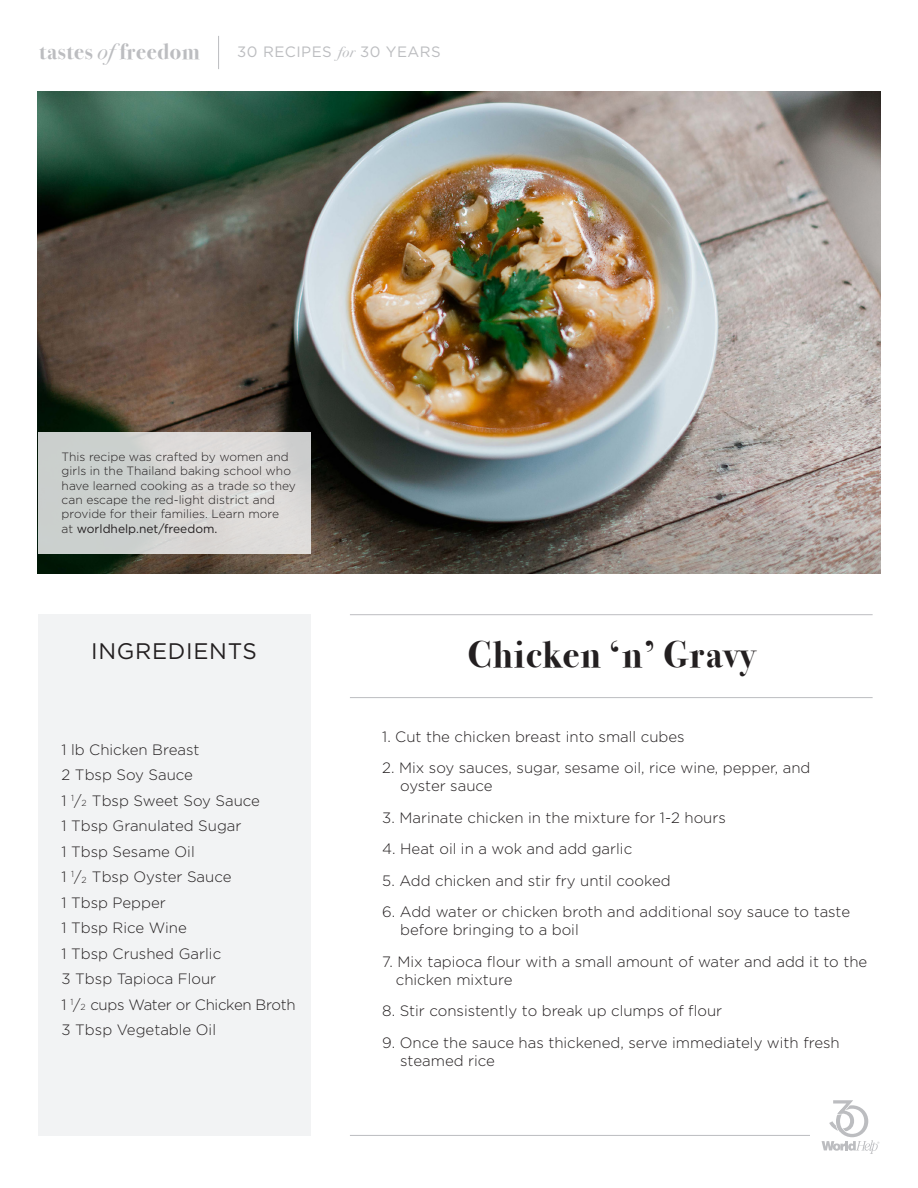
<style>
.page{position:relative;width:918px;height:1188px;background:#fff}
.page>*{position:absolute;margin:0;border:0;box-sizing:border-box;transform-origin:0 0}
.t1{font:700 37.5px "Bodoni Svty Two ITCTT";letter-spacing:.03em;color:#231f20}
.t2{font:700 22.5px "Bodoni Svty Two ITCTT";letter-spacing:.03em;color:#bcbdc0}
.t3{font:22.5px "Gotham";letter-spacing:.03em;color:#231f20}
.t4{font:300 15px/18px "Gotham";color:#231f20}
.t5{font:300 15px "Gotham";letter-spacing:-.02em;color:#231f20}
.t6{font:15px "Gotham";letter-spacing:.03em;color:#bcbdc0}
.t7{font:300 12px/14.4px "Gotham";color:#231f20}
.s1{font-weight:400;font-style:italic}
.s2{font-family:"Bodoni Svty Two ITCTT";font-style:italic}
.s3{font-weight:400}
.s4{font-size:8.7px}
</style>
<div class="page">
<img style="left:38px;top:92px;width:842px;height:482px">
<div style="left:38px;top:615px;width:272px;height:521px;background:#f2f3f4"></div>
<hr style="left:350px;top:614px;width:523px;height:1px;background:#bcbdc0">
<hr style="left:350px;top:697px;width:523px;height:1px;background:#bcbdc0">
<hr style="left:350px;top:1135px;width:460px;height:1px;background:#bcbdc0">
<svg style="left:822px;top:1100px;width:57px;height:54px"></svg>
<hr style="left:218px;top:36px;width:1px;height:33px;background:#bcbdc0">
<div style="left:38px;top:432px;width:272px;height:121px;background:#d6d4d2"></div>
<p class="t2" style="left:39px;top:33px;width:162px">tastes <span class="s1">of</span> freedom</p>
<p class="t6" style="left:237px;top:43px;width:205px">30 RECIPES <span class="s2">for</span> 30 YEARS</p>
<p class="t7" style="left:62px;top:449px;width:236px">This recipe was crafted by women and girls in the Thailand baking school who have learned cooking as a trade so they can escape the red-light district and provide for their families. Learn more<br>at <span class="s3">worldhelp.net/freedom.</span></p>
<p class="t3" style="left:91px;top:639px;width:167px">INGREDIENTS</p>
<p class="t4" style="left:62px;top:740px;width:139px">1 lb Chicken Breast</p>
<p class="t4" style="left:62px;top:766px;width:133px">2 Tbsp Soy Sauce</p>
<p class="t4" style="left:62px;top:791px;width:200px">1 <sup>1</sup>/<span class="s4">2</span> Tbsp Sweet Soy Sauce</p>
<p class="t4" style="left:62px;top:817px;width:181px">1 Tbsp Granulated Sugar</p>
<p class="t4" style="left:62px;top:842px;width:135px">1 Tbsp Sesame Oil</p>
<p class="t4" style="left:62px;top:868px;width:171px">1 <sup>1</sup>/<span class="s4">2</span> Tbsp Oyster Sauce</p>
<p class="t4" style="left:62px;top:893px;width:106px">1 Tbsp Pepper</p>
<p class="t4" style="left:62px;top:919px;width:127px">1 Tbsp Rice Wine</p>
<p class="t4" style="left:62px;top:944px;width:161px">1 Tbsp Crushed Garlic</p>
<p class="t4" style="left:62px;top:970px;width:156px">3 Tbsp Tapioca Flour</p>
<p class="t5" style="left:62px;top:996px;width:236px">1 <sup>1</sup>/<span class="s4">2</span> cups Water or Chicken Broth</p>
<p class="t4" style="left:62px;top:1021px;width:156px">3 Tbsp Vegetable Oil</p>
<p class="t1" style="left:468px;top:623px;width:289px">Chicken ‘n’ Gravy</p>
<p class="t4" style="left:382px;top:727px;width:304px">1. Cut the chicken breast into small cubes</p>
<p class="t4" style="left:400px;top:759px;width:412px;text-indent:-18px">2. Mix soy sauces, sugar, sesame oil, rice wine, pepper, and oyster sauce</p>
<p class="t4" style="left:382px;top:808px;width:345px">3. Marinate chicken in the mixture for 1-2 hours</p>
<p class="t4" style="left:382px;top:840px;width:251px">4. Heat oil in a wok and add garlic</p>
<p class="t4" style="left:382px;top:871px;width:290px">5. Add chicken and stir fry until cooked</p>
<p class="t4" style="left:400px;top:903px;width:451px;text-indent:-18px">6. Add water or chicken broth and additional soy sauce to taste before bringing to a boil</p>
<p class="t4" style="left:396px;top:952px;width:473px;text-indent:-14px">7. Mix tapioca flour with a small amount of water and add it to the chicken mixture</p>
<p class="t4" style="left:382px;top:1002px;width:341px">8. Stir consistently to break up clumps of flour</p>
<p class="t4" style="left:400px;top:1033px;width:441px;text-indent:-18px">9. Once the sauce has thickened, serve immediately with fresh steamed rice</p>
</div>
